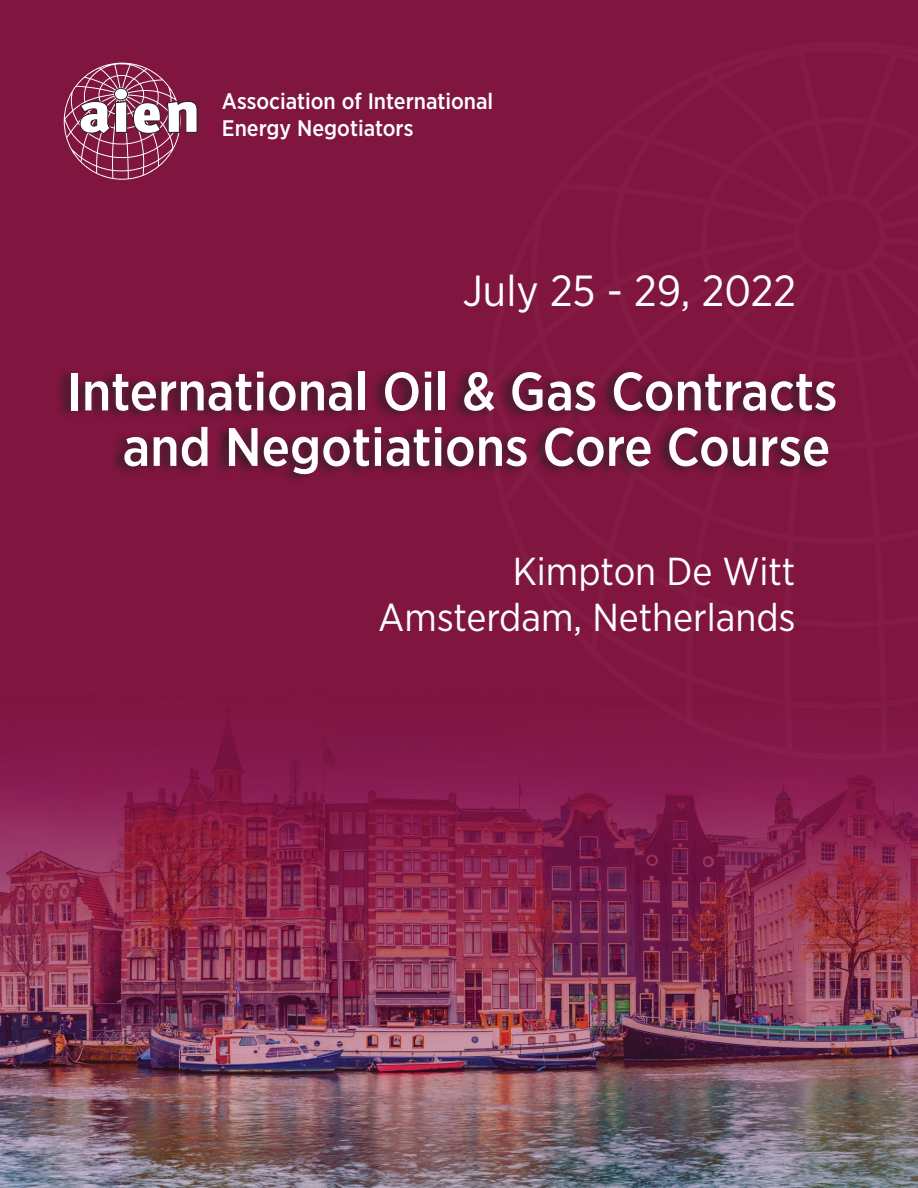
<style>
.page{position:relative;width:918px;height:1188px;background:#fff}
.page>*{position:absolute;margin:0;border:0;box-sizing:border-box;transform-origin:0 0}
.t1{font:500 54px "Gotham Narrow";color:#fff}
.t2{font:43.5px "Gotham Narrow";color:#fff}
.t3{font:39px "Gotham Narrow";color:#fff}
.t4{font:500 22.5px "Gotham Narrow";color:#fff}
</style>
<div class="page">
<img style="left:0;top:0;width:918px;height:1188px">
<div style="left:57px;top:366px;width:780px;height:119px;background:#231f20;opacity:.75"></div>
<svg style="left:64px;top:63px;width:133px;height:117px;background:#9b4e6d"></svg>
<svg style="left:486px;top:41px;width:432px;height:719px;background:#7e1640"></svg>
<p class="t4" style="left:222px;top:87px;width:273px">Association of International</p>
<p class="t4" style="left:222px;top:114px;width:193px">Energy Negotiators</p>
<p class="t2" style="left:463px;top:264px;width:335px">July 25 - 29, 2022</p>
<p class="t1" style="left:67px;top:357px;width:772px">International Oil &amp; Gas Contracts</p>
<p class="t1" style="left:123px;top:413px;width:709px">and Negotiations Core Course</p>
<p class="t3" style="left:513px;top:547px;width:284px">Kimpton De Witt</p>
<p class="t3" style="left:378px;top:594px;width:419px">Amsterdam, Netherlands</p>
</div>
